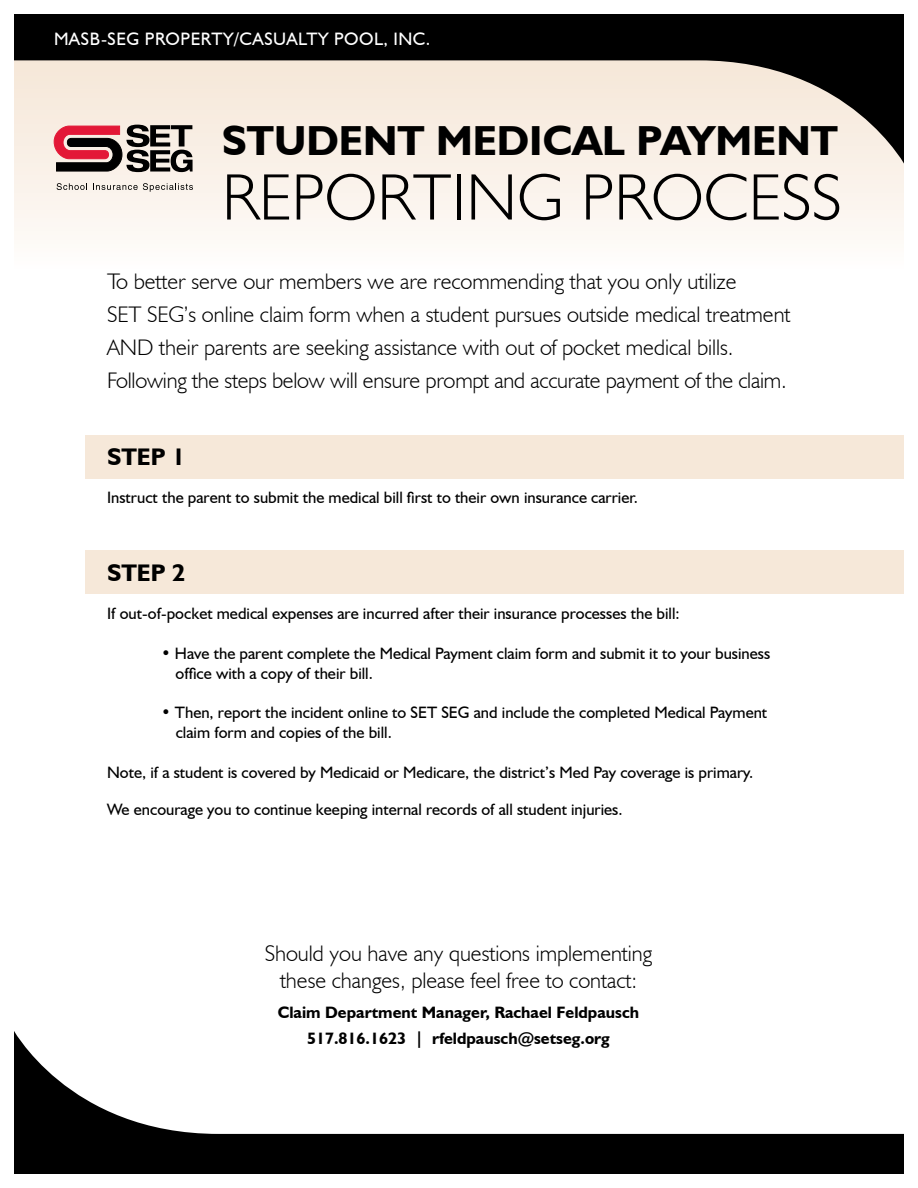
<style>
.page{position:relative;width:918px;height:1188px;background:#fff}
.page>*{position:absolute;margin:0;border:0;box-sizing:border-box;transform-origin:0 0}
.t1{font:300 66px "Humanist 521 BT";color:#000}
.t2{font:700 42px "Humanist 521 BT";color:#000}
.t3{font:700 24px "Humanist 521 BT";color:#000}
.t4{font:300 22.5px/33px "Humanist 521 BT";color:#000}
.t5{font:18px "Humanist 521 BT";letter-spacing:.025em;color:#fff}
.t6{font:16.5px/19.8px "Humanist 521 BT";color:#000}
.t7{font:700 16.5px/25.5px "Humanist 521 BT";color:#000;text-align:center}
</style>
<div class="page">
<div style="left:0;top:0;width:918px;height:272px;background:#fcf7f2"></div>
<div style="left:85px;top:551px;width:831px;height:43px;background:#f6e8d9"></div>
<div style="left:85px;top:435px;width:831px;height:43px;background:#f6e8d9"></div>
<svg style="left:14px;top:1031px;width:890px;height:143px"></svg>
<svg style="left:14px;top:14px;width:890px;height:150px;fill:#f6e9db"></svg>
<div style="left:0;top:0;width:918px;height:14px;background:#fff"></div>
<div style="left:0;top:0;width:14px;height:1188px;background:#fff"></div>
<svg style="left:54px;top:125px;width:139px;height:47px"></svg>
<svg style="left:57px;top:183px;width:30px;height:7px"></svg>
<svg style="left:93px;top:183px;width:100px;height:9px"></svg>
<div style="left:904px;top:0;width:14px;height:1188px;background:#fff"></div>
<p class="t5" style="left:54px;top:28px;width:378px">MASB-SEG PROPERTY/CASUALTY POOL, INC.</p>
<h2 class="t2" style="left:222px;top:115px;width:618px">STUDENT MEDICAL PAYMENT</h2>
<h1 class="t1" style="left:222px;top:156px;width:621px">REPORTING PROCESS</h1>
<p class="t4" style="left:107px;top:265px;width:685px">To better serve our members we are recommending that you only utilize<br>SET SEG’s online claim form when a student pursues outside medical treatment AND their parents are seeking assistance with out of pocket medical bills.<br>Following the steps below will ensure prompt and accurate payment of the claim.</p>
<h3 class="t3" style="left:107px;top:442px;width:80px">STEP 1</h3>
<p class="t6" style="left:107px;top:487px;width:533px">Instruct the parent to submit the medical bill first to their own insurance carrier.</p>
<h3 class="t3" style="left:107px;top:558px;width:80px">STEP 2</h3>
<p class="t6" style="left:107px;top:603px;width:574px">If out-of-pocket medical expenses are incurred after their insurance processes the bill:</p>
<p class="t6" style="left:176px;top:643px;width:596px;text-indent:-14px">• Have the parent complete the Medical Payment claim form and submit it to your business office with a copy of their bill.</p>
<p class="t6" style="left:176px;top:702px;width:593px;text-indent:-15px">• Then, report the incident online to SET SEG and include the completed Medical Payment claim form and copies of the bill.</p>
<p class="t6" style="left:107px;top:762px;width:648px">Note, if a student is covered by Medicaid or Medicare, the district’s Med Pay coverage is primary.</p>
<p class="t6" style="left:107px;top:800px;width:517px">We encourage you to continue keeping internal records of all student injuries.</p>
<h3 class="t4" style="left:265px;top:940px;width:389px;line-height:27px;text-align:center">Should you have any questions implementing these changes, please feel free to contact:</h3>
<p class="t7" style="left:278px;top:999px;width:363px">Claim Department Manager, Rachael Feldpausch<br>517.816.1623 | rfeldpausch@setseg.org</p>
</div>
